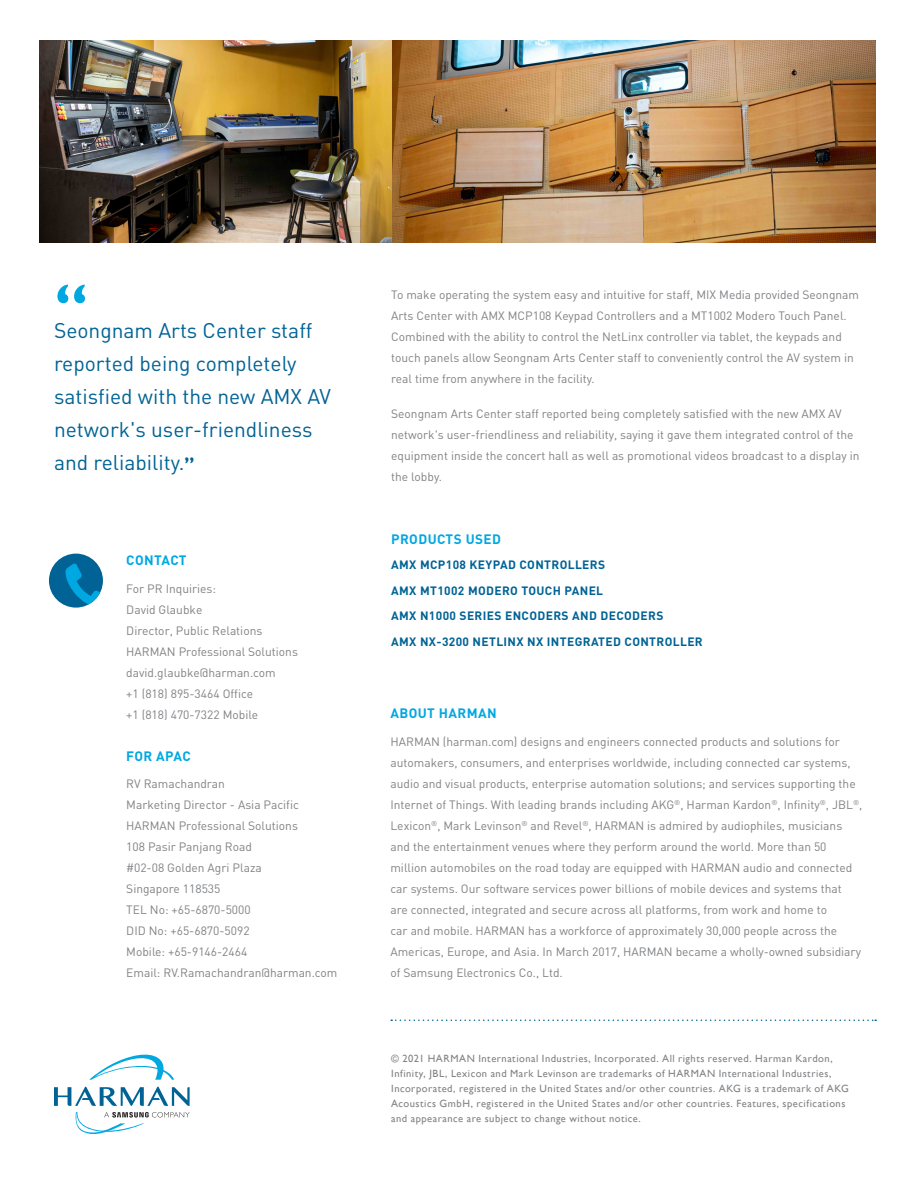
<style>
.page{position:relative;width:918px;height:1188px;background:#fff}
.page>*{position:absolute;margin:0;border:0;box-sizing:border-box;transform-origin:0 0}
.t1{font:700 60px "Gill Sans";color:#00a8e2}
.t2{font:21px/33px "DIN";color:#016395}
.t3{font:700 13.5px "DIN";letter-spacing:.03em;color:#00a8e2}
.t4{font:12px/21px "DIN";color:#808285}
.t5{font:700 12px "DIN";letter-spacing:.03em;color:#016395}
.t6{font:10.5px/15px "Gill Sans";letter-spacing:.05em;color:#808285}
.s1{font-family:"Gill Sans";font-weight:700;font-size:18px}
</style>
<div class="page">
<svg style="left:391px;top:1020px;width:485px;height:1px"></svg>
<svg style="left:89px;top:1054px;width:85px;height:26px"></svg>
<svg style="left:54px;top:1087px;width:136px;height:19px"></svg>
<svg style="left:75px;top:1112px;width:115px;height:22px"></svg>
<div style="left:49px;top:554px;width:54px;height:54px;background:#016395;border-radius:50%"></div>
<svg style="left:65px;top:563px;width:38px;height:45px"></svg>
<img style="left:40px;top:40px;width:836px;height:203px">
<p class="t1" style="left:54px;top:270px;width:35px">“</p>
<p class="t2" style="left:54px;top:314px;width:279px">Seongnam Arts Center staff reported being completely satisfied with the new AMX AV network's user-friendliness and reliability.<span class="s1">”</span></p>
<p class="t3" style="left:126px;top:551px;width:62px">CONTACT</p>
<p class="t4" style="left:126px;top:578px;width:91px">For PR Inquiries:</p>
<p class="t4" style="left:126px;top:599px;width:78px">David Glaubke</p>
<p class="t4" style="left:126px;top:620px;width:138px">Director, Public Relations</p>
<p class="t4" style="left:126px;top:641px;width:173px">HARMAN Professional Solutions</p>
<p class="t4" style="left:126px;top:662px;width:151px">david.glaubke@harman.com</p>
<p class="t4" style="left:126px;top:683px;width:128px">+1 (818) 895-3464 Office</p>
<p class="t4" style="left:126px;top:704px;width:133px">+1 (818) 470-7322 Mobile</p>
<p class="t3" style="left:126px;top:747px;width:66px">FOR APAC</p>
<p class="t4" style="left:126px;top:773px;width:100px">RV Ramachandran</p>
<p class="t4" style="left:126px;top:794px;width:174px">Marketing Director - Asia Pacific<br>HARMAN Professional Solutions</p>
<p class="t4" style="left:126px;top:836px;width:127px">108 Pasir Panjang Road</p>
<p class="t4" style="left:126px;top:857px;width:137px">#02-08 Golden Agri Plaza</p>
<p class="t4" style="left:126px;top:878px;width:96px">Singapore 118535</p>
<p class="t4" style="left:126px;top:899px;width:126px">TEL No: +65-6870-5000</p>
<p class="t4" style="left:126px;top:920px;width:125px">DID No: +65-6870-5092</p>
<p class="t4" style="left:126px;top:941px;width:123px">Mobile: +65-9146-2464</p>
<p class="t4" style="left:126px;top:962px;width:213px">Email: RV.Ramachandran@harman.com</p>
<p class="t4" style="left:391px;top:284px;width:469px">To make operating the system easy and intuitive for staff, MIX Media provided Seongnam Arts Center with AMX MCP108 Keypad Controllers and a MT1002 Modero Touch Panel.<br>Combined with the ability to control the NetLinx controller via tablet, the keypads and touch panels allow Seongnam Arts Center staff to conveniently control the AV system in real time from anywhere in the facility.</p>
<p class="t4" style="left:391px;top:403px;width:470px">Seongnam Arts Center staff reported being completely satisfied with the new AMX AV network's user-friendliness and reliability, saying it gave them integrated control of the equipment inside the concert hall as well as promotional videos broadcast to a display in the lobby.</p>
<p class="t3" style="left:391px;top:530px;width:111px">PRODUCTS USED</p>
<p class="t5" style="left:391px;top:557px;width:216px">AMX MCP108 KEYPAD CONTROLLERS</p>
<p class="t5" style="left:391px;top:582px;width:213px">AMX MT1002 MODERO TOUCH PANEL</p>
<p class="t5" style="left:391px;top:608px;width:274px">AMX N1000 SERIES ENCODERS AND DECODERS</p>
<p class="t5" style="left:391px;top:633px;width:313px">AMX NX-3200 NETLINX NX INTEGRATED CONTROLLER</p>
<p class="t3" style="left:390px;top:705px;width:108px">ABOUT HARMAN</p>
<p class="t4" style="left:390px;top:731px;width:473px">HARMAN (harman.com) designs and engineers connected products and solutions for automakers, consumers, and enterprises worldwide, including connected car systems, audio and visual products, enterprise automation solutions; and services supporting the Internet of Things. With leading brands including AKG<sup>š</sup>, Harman Kardon<sup>š</sup>, Infinity<sup>š</sup>, JBL<sup>š</sup>, Lexicon<sup>š</sup>, Mark Levinson<sup>š</sup> and Revel<sup>š</sup>, HARMAN is admired by audiophiles, musicians and the entertainment venues where they perform around the world. More than 50 million automobiles on the road today are equipped with HARMAN audio and connected car systems. Our software services power billions of mobile devices and systems that<br>are connected, integrated and secure across all platforms, from work and home to<br>car and mobile. HARMAN has a workforce of approximately 30,000 people across the Americas, Europe, and Asia. In March 2017, HARMAN became a wholly-owned subsidiary of Samsung Electronics Co., Ltd.</p>
<p class="t6" style="left:391px;top:1051px;width:459px">© 2021 HARMAN International Industries, Incorporated. All rights reserved. Harman Kardon, Infinity, JBL, Lexicon and Mark Levinson are trademarks of HARMAN International Industries, Incorporated, registered in the United States and/or other countries. AKG is a trademark of AKG Acoustics GmbH, registered in the United States and/or other countries. Features, specifications and appearance are subject to change without notice.</p>
</div>
